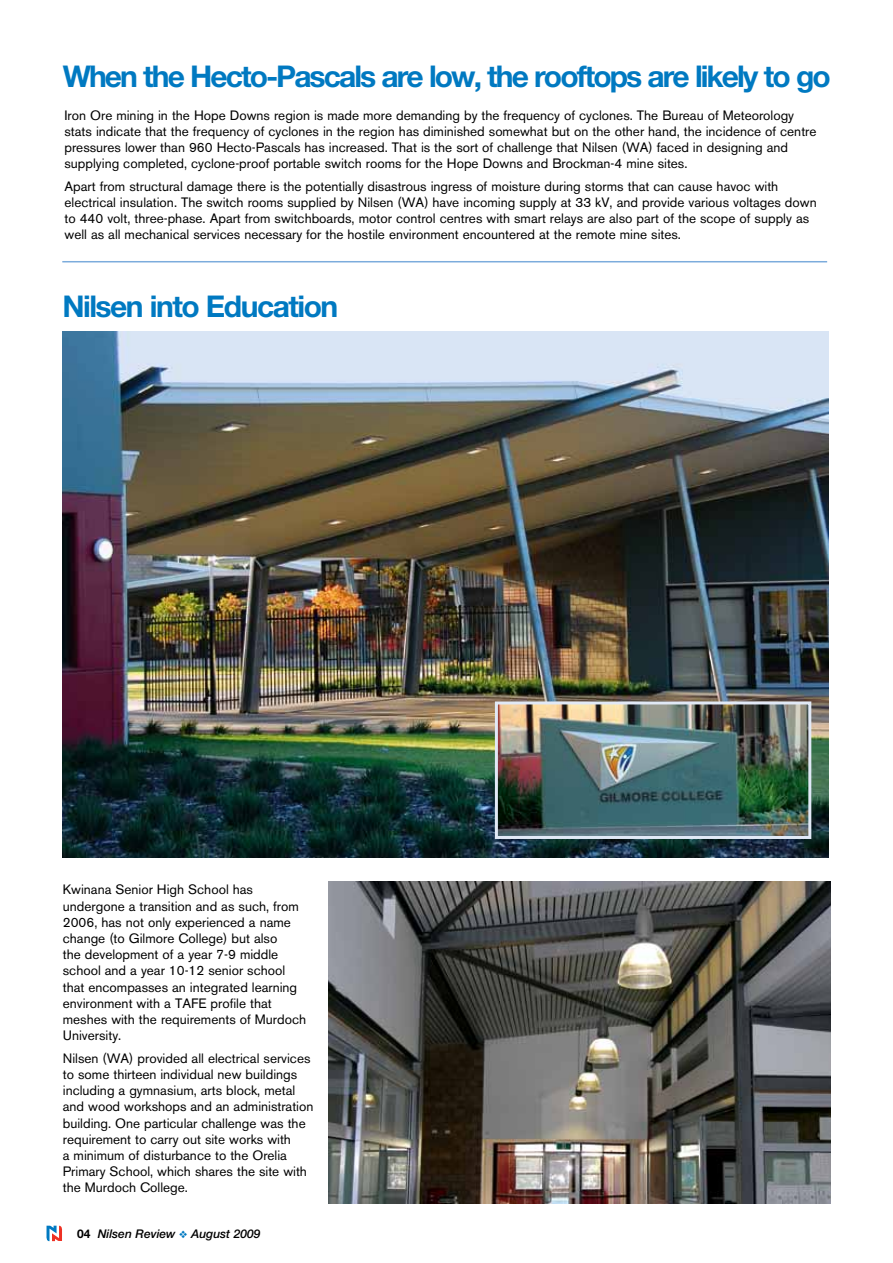
<style>
.page{position:relative;width:893px;height:1263px;background:#fff}
.page>*{position:absolute;margin:0;border:0;box-sizing:border-box;transform-origin:0 0}
.t1{font:700 30px "Helvetica Neue";letter-spacing:-.065em;color:#0079c1}
.t2{font:13.5px/16.2px "Akzidenz Grotesk BE";color:#000}
.t3{font:italic 500 12px "Helvetica Neue";color:#000}
.s1{font-weight:700;font-style:normal}
.s2{color:#0079c1}
</style>
<div class="page">
<svg style="left:47px;top:1226px;width:15px;height:15px"></svg>
<hr style="left:62px;top:261px;width:765px;height:1px;background:#7cacdc">
<img style="left:63px;top:331px;width:765px;height:527px">
<img style="left:329px;top:882px;width:502px;height:321px">
<img style="left:499px;top:705px;width:308px;height:130px">
<div style="left:495px;top:701px;width:316px;height:138px;border:3px solid #e1e9f6"></div>
<h1 class="t1" style="left:63px;top:57px;width:769px">When the Hecto-Pascals are low, the rooftops are likely to go</h1>
<p class="t2" style="left:64px;top:107px;width:753px">Iron Ore mining in the Hope Downs region is made more demanding by the frequency of cyclones. The Bureau of Meteorology stats indicate that the frequency of cyclones in the region has diminished somewhat but on the other hand, the incidence of centre pressures lower than 960 Hecto-Pascals has increased. That is the sort of challenge that Nilsen (WA) faced in designing and supplying completed, cyclone-proof portable switch rooms for the Hope Downs and Brockman-4 mine sites.</p>
<p class="t2" style="left:64px;top:178px;width:754px">Apart from structural damage there is the potentially disastrous ingress of moisture during storms that can cause havoc with electrical insulation. The switch rooms supplied by Nilsen (WA) have incoming supply at 33 kV, and provide various voltages down to 440 volt, three-phase. Apart from switchboards, motor control centres with smart relays are also part of the scope of supply as well as all mechanical services necessary for the hostile environment encountered at the remote mine sites.</p>
<h1 class="t1" style="left:62px;top:287px;width:278px">Nilsen into Education</h1>
<p class="t2" style="left:63px;top:882px;width:245px">Kwinana Senior High School has undergone a transition and as such, from 2006, has not only experienced a name change (to Gilmore College) but also<br>the development of a year 7-9 middle school and a year 10-12 senior school that encompasses an integrated learning environment with a TAFE profile that meshes with the requirements of Murdoch University.</p>
<p class="t2" style="left:63px;top:1050px;width:252px">Nilsen (WA) provided all electrical services to some thirteen individual new buildings including a gymnasium, arts block, metal and wood workshops and an administration building. One particular challenge was the requirement to carry out site works with<br>a minimum of disturbance to the Orelia Primary School, which shares the site with the Murdoch College.</p>
<p class="t3" style="left:77px;top:1227px;width:185px"><span class="s1">04</span> Nilsen Review <span class="s2">❖</span> August 2009</p>
</div>
